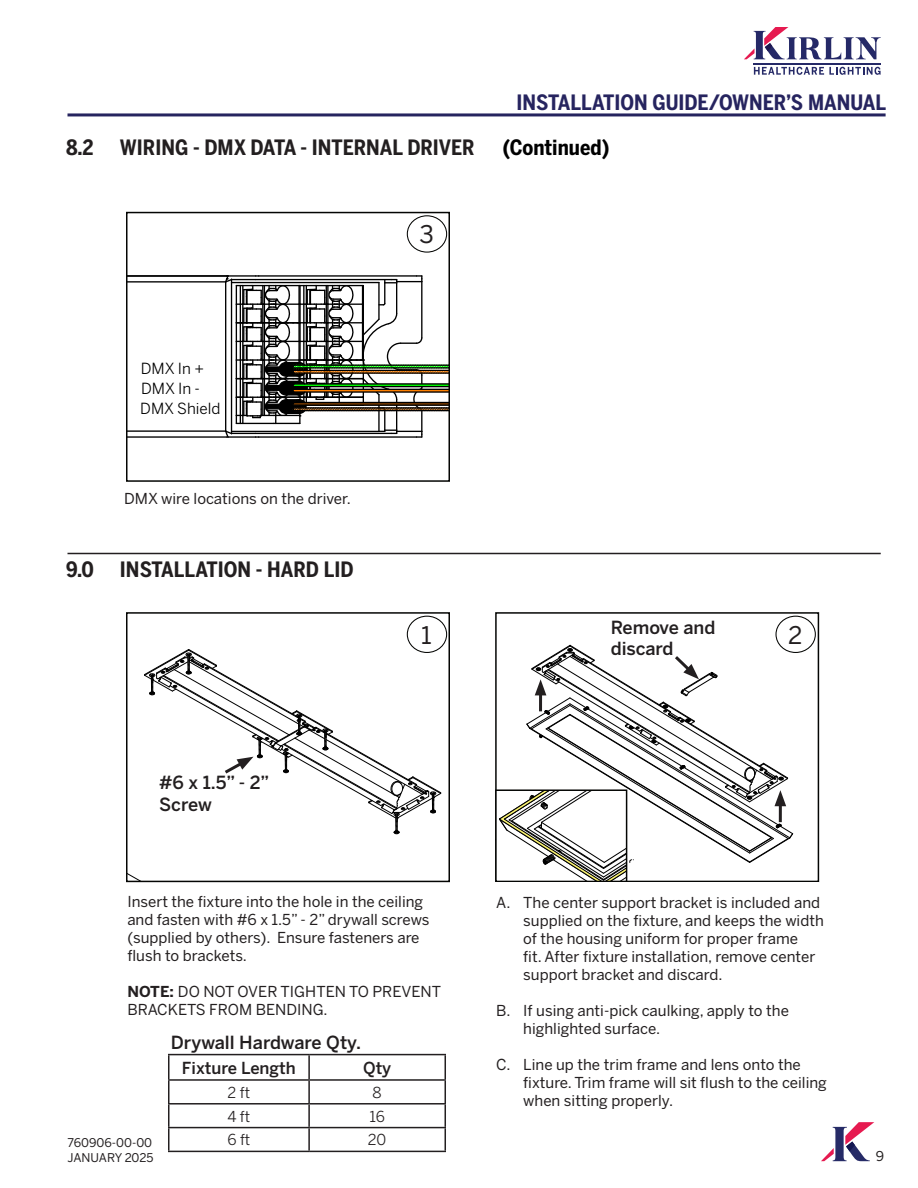
<style>
.page{position:relative;width:918px;height:1188px;background:#fff}
.page>*{position:absolute;margin:0;border:0;box-sizing:border-box;transform-origin:0 0}
.t1{font:24.15px "Benton Sans";color:#231f20}
.Headline{font:700 21px "Benton Sans Condensed";color:#231f20}
.t2{font:700 21px "Benton Sans Condensed";color:#26245f}
.HEADING{font:700 21px "Benton Sans Condensed";color:#231f20}
.Headline-2{font:700 21px "Benton Sans Condensed";color:#000}
.t3{font:500 18px/21.6px "Benton Sans";color:#231f20}
.troubleshooting_text{font:500 16.5px "Benton Sans";color:#231f20}
.t4{font:15.3px/19.6px "Benton Sans";color:#000}
.t5{font:15px/18px "Benton Sans";color:#231f20}
.troubleshooting_text-2{font:15px "Benton Sans";color:#231f20}
.t6{font:13.5px "Benton Sans";color:#231f20}
.t7{font:12px/15px "Benton Sans";color:#231f20}
.s1{font-weight:700}
</style>
<div class="page">
<svg style="left:754px;top:67px;width:127px;height:8px"></svg>
<hr style="left:754px;top:63px;width:127px;height:2px;background:#252967">
<svg style="left:744px;top:27px;width:137px;height:32px"></svg>
<hr style="left:68px;top:113px;width:818px;height:3px;background:#26245f">
<svg style="left:821px;top:1122px;width:53px;height:39px"></svg>
<hr style="left:127px;top:430px;width:99px;height:2px;background:#000">
<hr style="left:127px;top:281px;width:99px;height:2px;background:#000">
<hr style="left:127px;top:436px;width:100px;height:2px;background:#000">
<hr style="left:127px;top:275px;width:101px;height:2px;background:#000">
<svg style="left:224px;top:275px;width:223px;height:163px"></svg>
<div style="left:126px;top:212px;width:324px;height:270px;border:2px solid #040503"></div>
<div style="left:407px;top:215px;width:40px;height:38px;border:1px solid #040503;border-radius:50%"></div>
<hr style="left:68px;top:553px;width:813px;height:1px;background:#231f20">
<svg style="left:127px;top:613px;width:322px;height:268px"></svg>
<svg style="left:496px;top:613px;width:322px;height:269px"></svg>
<hr style="left:168px;top:1054px;width:141px;height:1px;background:#231f20">
<hr style="left:168px;top:1055px;width:2px;height:24px;background:#231f20">
<hr style="left:309px;top:1054px;width:137px;height:1px;background:#231f20">
<hr style="left:308px;top:1055px;width:2px;height:24px;background:#231f20">
<hr style="left:168px;top:1079px;width:141px;height:2px;background:#231f20">
<hr style="left:168px;top:1081px;width:2px;height:22px;background:#231f20">
<hr style="left:309px;top:1079px;width:137px;height:2px;background:#231f20">
<hr style="left:308px;top:1081px;width:2px;height:22px;background:#231f20">
<hr style="left:168px;top:1103px;width:141px;height:2px;background:#231f20">
<hr style="left:168px;top:1105px;width:2px;height:22px;background:#231f20">
<hr style="left:309px;top:1103px;width:137px;height:2px;background:#231f20">
<hr style="left:308px;top:1105px;width:2px;height:22px;background:#231f20">
<hr style="left:168px;top:1127px;width:141px;height:1px;background:#231f20">
<hr style="left:168px;top:1128px;width:2px;height:23px;background:#231f20">
<hr style="left:309px;top:1127px;width:137px;height:1px;background:#231f20">
<hr style="left:308px;top:1128px;width:2px;height:23px;background:#231f20">
<svg style="left:445px;top:1055px;width:1px;height:96px"></svg>
<hr style="left:168px;top:1151px;width:141px;height:1px;background:#231f20">
<hr style="left:309px;top:1151px;width:137px;height:1px;background:#231f20">
<h2 class="t2" style="left:517px;top:89px;width:371px">INSTALLATION GUIDE/OWNER’S MANUAL</h2>
<p class="Headline" style="left:66px;top:135px;width:410px">8.2 WIRING - DMX DATA - INTERNAL DRIVER</p>
<p class="Headline-2" style="left:503px;top:135px;width:108px">(Continued)</p>
<p class="t4" style="left:140px;top:359px;width:82px">DMX In +<br>DMX In -<br>DMX Shield</p>
<p class="t5" style="left:124px;top:489px;width:228px">DMX wire locations on the driver.</p>
<p class="HEADING" style="left:66px;top:556px;width:289px">9.0 INSTALLATION - HARD LID</p>
<p class="t3" style="left:159px;top:772px;width:112px">#6 x 1.5” - 2”<br>Screw</p>
<p class="t1" style="left:419px;top:220px;width:16px">3</p>
<p class="t3" style="left:611px;top:617px;width:106px">Remove and discard</p>
<p class="t1" style="left:421px;top:620px;width:12px">1</p>
<p class="t1" style="left:788px;top:620px;width:16px">2</p>
<p class="t5" style="left:127px;top:893px;width:304px">Insert the fixture into the hole in the ceiling and fasten with #6 x 1.5” - 2” drywall screws (supplied by others). Ensure fasteners are flush to brackets.</p>
<p class="t5" style="left:127px;top:983px;width:315px"><span class="s1">NOTE:</span> DO NOT OVER TIGHTEN TO PREVENT<br>BRACKETS FROM BENDING.</p>
<p class="t7" style="left:68px;top:1135px;width:88px">760906-00-00<br>JANUARY 2025</p>
<p class="t3" style="left:171px;top:1031px;width:192px">Drywall Hardware Qty.</p>
<p class="troubleshooting_text" style="left:182px;top:1058px;width:115px">Fixture Length</p>
<p class="troubleshooting_text" style="left:363px;top:1058px;width:30px">Qty</p>
<p class="troubleshooting_text-2" style="left:228px;top:1083px;width:24px">2 ft</p>
<p class="troubleshooting_text-2" style="left:373px;top:1083px;width:11px">8</p>
<p class="troubleshooting_text-2" style="left:227px;top:1107px;width:24px">4 ft</p>
<p class="troubleshooting_text-2" style="left:369px;top:1107px;width:17px">16</p>
<p class="troubleshooting_text-2" style="left:227px;top:1131px;width:24px">6 ft</p>
<p class="troubleshooting_text-2" style="left:368px;top:1131px;width:20px">20</p>
<p class="t5" style="left:523px;top:894px;width:302px;text-indent:-27px">A. The center support bracket is included and supplied on the fixture, and keeps the width of the housing uniform for proper frame<br>fit. After fixture installation, remove center support bracket and discard.</p>
<p class="t5" style="left:523px;top:1002px;width:267px;text-indent:-27px">B. If using anti-pick caulking, apply to the highlighted surface.</p>
<p class="t5" style="left:523px;top:1056px;width:305px;text-indent:-27px">C. Line up the trim frame and lens onto the fixture. Trim frame will sit flush to the ceiling when sitting properly.</p>
<p class="t6" style="left:876px;top:1148px;width:10px">9</p>
</div>
